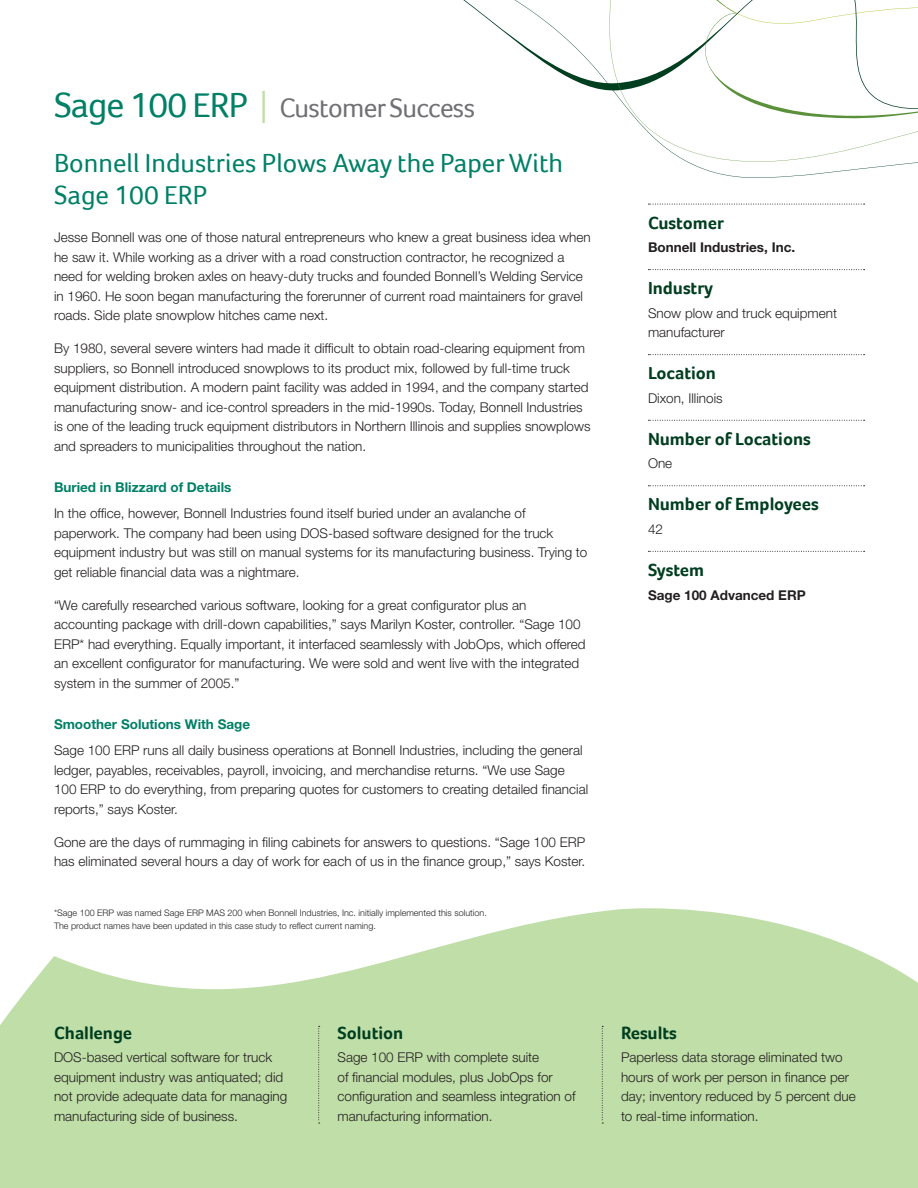
<style>
.page{position:relative;width:918px;height:1188px;background:#fff}
.page>*{position:absolute;margin:0;border:0;box-sizing:border-box;transform-origin:0 0}
.t1{font:27.3px "Foco";letter-spacing:-.025em;color:#717074}
.t2{font:27px/32.2px "Foco";color:#008066}
.Side_Header{font:700 18px "Foco";color:#003e20}
.Bottom_Challenge_Hea{font:700 18px "Foco";color:#003e20}
.Body{font:300 13.5px/19.5px "Helvetica Neue LT Std";color:#231f20}
.Subhead{font:700 13.5px "Helvetica Neue LT Std";color:#008066}
.Bold_Body{font:700 13.5px "Helvetica Neue LT Std";color:#231f20}
.t3{font:300 9px/12.8px "Helvetica Neue LT Std";color:#231f20}
.s1{font-size:35.85px;color:#008066}
.s2{font-family:"Helvetica Neue LT Std";font-weight:300;font-size:44.85px;color:#c0dea8}
</style>
<div class="page">
<svg style="left:0;top:908px;width:918px;height:280px;fill:#c0dea8"></svg>
<svg style="left:463px;top:0;width:455px;height:178px"></svg>
<svg style="left:648px;top:204px;width:217px;height:1px"></svg>
<svg style="left:648px;top:269px;width:217px;height:1px"></svg>
<svg style="left:648px;top:354px;width:217px;height:1px"></svg>
<svg style="left:648px;top:420px;width:217px;height:1px"></svg>
<svg style="left:648px;top:485px;width:217px;height:1px"></svg>
<svg style="left:648px;top:551px;width:217px;height:1px"></svg>
<svg style="left:602px;top:1026px;width:1px;height:98px"></svg>
<svg style="left:318px;top:1026px;width:2px;height:98px"></svg>
<p class="t1" style="left:54px;top:92px;width:423px"><span class="s1">Sage 100 ERP</span> <span class="s2">I</span> Customer Success</p>
<p class="t2" style="left:54px;top:147px;width:511px">Bonnell Industries Plows Away the Paper With<br>Sage 100 ERP</p>
<p class="Body" style="left:54px;top:227px;width:538px">Jesse Bonnell was one of those natural entrepreneurs who knew a great business idea when he saw it. While working as a driver with a road construction contractor, he recognized a need for welding broken axles on heavy-duty trucks and founded Bonnell’s Welding Service in 1960. He soon began manufacturing the forerunner of current road maintainers for gravel roads. Side plate snowplow hitches came next.</p>
<p class="Body" style="left:54px;top:338px;width:538px">By 1980, several severe winters had made it difficult to obtain road-clearing equipment from suppliers, so Bonnell introduced snowplows to its product mix, followed by full-time truck equipment distribution. A modern paint facility was added in 1994, and the company started manufacturing snow- and ice-control spreaders in the mid-1990s. Today, Bonnell Industries is one of the leading truck equipment distributors in Northern Illinois and supplies snowplows and spreaders to municipalities throughout the nation.</p>
<p class="Subhead" style="left:54px;top:479px;width:179px">Buried in Blizzard of Details</p>
<p class="Body" style="left:54px;top:503px;width:535px">In the office, however, Bonnell Industries found itself buried under an avalanche of paperwork. The company had been using DOS-based software designed for the truck equipment industry but was still on manual systems for its manufacturing business. Trying to get reliable financial data was a nightmare.</p>
<p class="Body" style="left:54px;top:595px;width:533px">“We carefully researched various software, looking for a great configurator plus an accounting package with drill-down capabilities,” says Marilyn Koster, controller. “Sage 100<br>ERP* had everything. Equally important, it interfaced seamlessly with JobOps, which offered an excellent configurator for manufacturing. We were sold and went live with the integrated system in the summer of 2005.”</p>
<p class="Subhead" style="left:54px;top:716px;width:198px">Smoother Solutions With Sage</p>
<p class="Body" style="left:54px;top:740px;width:536px">Sage 100 ERP runs all daily business operations at Bonnell Industries, including the general ledger, payables, receivables, payroll, invoicing, and merchandise returns. “We use Sage 100 ERP to do everything, from preparing quotes for customers to creating detailed financial reports,” says Koster.</p>
<p class="Body" style="left:54px;top:832px;width:533px">Gone are the days of rummaging in filing cabinets for answers to questions. “Sage 100 ERP has eliminated several hours a day of work for each of us in the finance group,” says Koster.</p>
<p class="t3" style="left:54px;top:906px;width:434px">*Sage 100 ERP was named Sage ERP MAS 200 when Bonnell Industries, Inc. initially implemented this solution.<br>The product names have been updated in this case study to reflect current naming.</p>
<p class="Side_Header" style="left:648px;top:212px;width:77px">Customer</p>
<p class="Bold_Body" style="left:648px;top:239px;width:149px">Bonnell Industries, Inc.</p>
<p class="Side_Header" style="left:648px;top:278px;width:67px">Industry</p>
<p class="Body" style="left:648px;top:303px;width:191px">Snow plow and truck equipment manufacturer</p>
<p class="Side_Header" style="left:648px;top:363px;width:70px">Location</p>
<p class="Body" style="left:648px;top:388px;width:76px">Dixon, Illinois</p>
<p class="Side_Header" style="left:648px;top:428px;width:164px">Number of Locations</p>
<p class="Body" style="left:648px;top:454px;width:26px">One</p>
<p class="Side_Header" style="left:648px;top:494px;width:172px">Number of Employees</p>
<p class="Body" style="left:648px;top:519px;width:17px">42</p>
<p class="Side_Header" style="left:648px;top:559px;width:58px">System</p>
<p class="Bold_Body" style="left:648px;top:586px;width:159px">Sage 100 Advanced ERP</p>
<p class="Bottom_Challenge_Hea" style="left:54px;top:1022px;width:80px">Challenge</p>
<p class="Body" style="left:54px;top:1047px;width:235px">DOS-based vertical software for truck equipment industry was antiquated; did not provide adequate data for managing manufacturing side of business.</p>
<p class="Bottom_Challenge_Hea" style="left:338px;top:1022px;width:67px">Solution</p>
<p class="Body" style="left:338px;top:1047px;width:240px">Sage 100 ERP with complete suite<br>of financial modules, plus JobOps for configuration and seamless integration of manufacturing information.</p>
<p class="Bottom_Challenge_Hea" style="left:621px;top:1022px;width:57px">Results</p>
<p class="Body" style="left:621px;top:1047px;width:236px">Paperless data storage eliminated two hours of work per person in finance per day; inventory reduced by 5 percent due to real-time information.</p>
</div>
